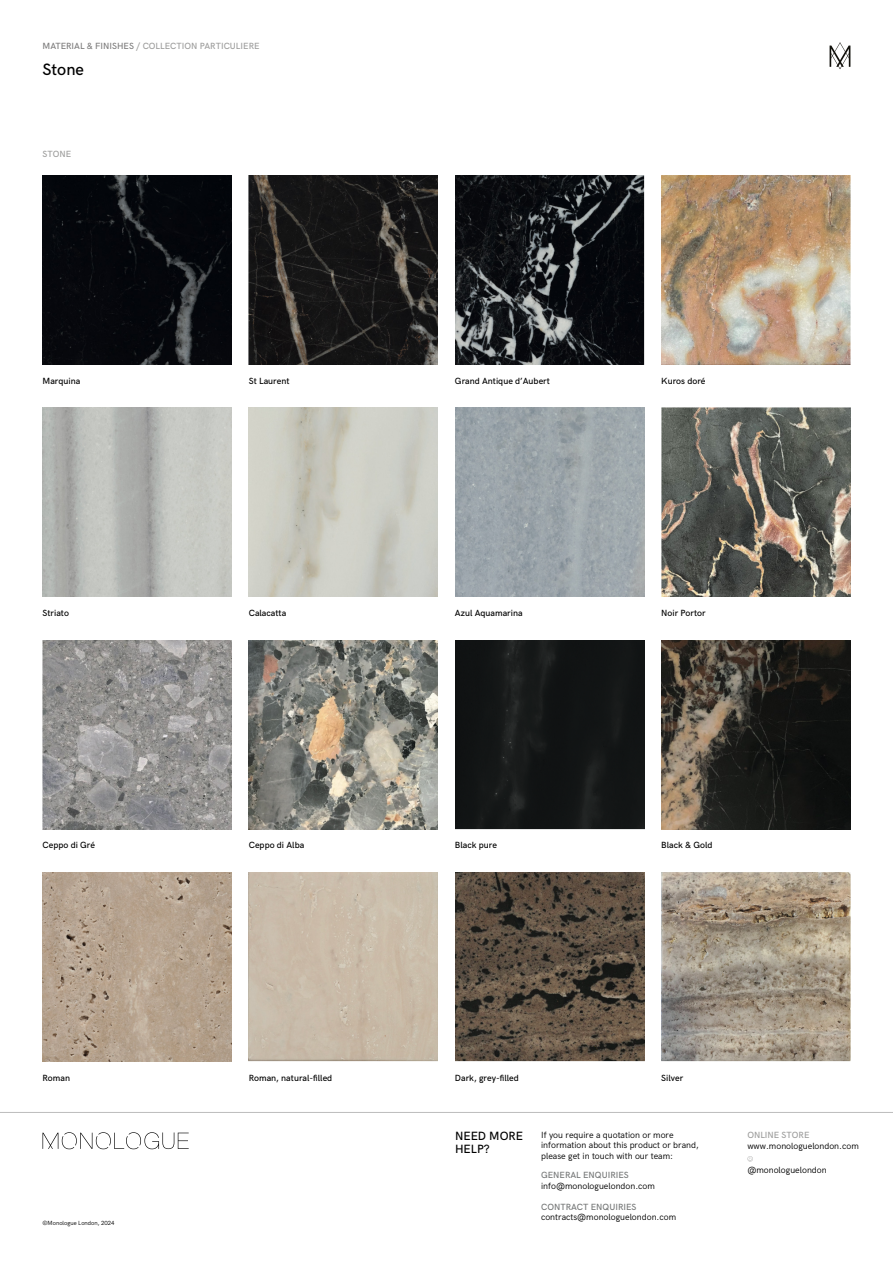
<style>
.page{position:relative;width:893px;height:1263px;background:#fff}
.page>*{position:absolute;margin:0;border:0;box-sizing:border-box;transform-origin:0 0}
.t1{font:500 16.5px "HK Grotesk";color:#000}
.t2{font:500 12px/13.5px "HK Grotesk";color:#000}
.t3{font:9px/10.5px "HK Grotesk";color:#000}
.t4{font:500 9px "HK Grotesk";color:#000}
.t5{font:500 9px "HK Grotesk";color:#9d9d9c}
.t6{font:500 9px "HK Grotesk";color:#757777}
.t7{font:6px "HK Grotesk";color:#000}
.s1{color:#7c7b7b}
</style>
<div class="page">
<svg style="left:747px;top:1156px;width:6px;height:5px"></svg>
<hr style="left:0;top:1112px;width:893px;height:1px;background:#bcbcbc">
<svg style="left:43px;top:1132px;width:146px;height:17px"></svg>
<svg style="left:830px;top:42px;width:20px;height:27px"></svg>
<img style="left:43px;top:175px;width:189px;height:190px">
<img style="left:249px;top:175px;width:189px;height:190px">
<img style="left:455px;top:175px;width:189px;height:190px">
<img style="left:661px;top:175px;width:189px;height:190px">
<img style="left:43px;top:408px;width:189px;height:189px">
<img style="left:43px;top:640px;width:189px;height:189px">
<img style="left:43px;top:872px;width:189px;height:189px">
<img style="left:249px;top:408px;width:189px;height:189px">
<img style="left:249px;top:640px;width:189px;height:189px">
<div style="left:249px;top:872px;width:189px;height:189px;background:#c9bba9"></div>
<img style="left:455px;top:408px;width:189px;height:189px">
<img style="left:455px;top:640px;width:189px;height:189px">
<img style="left:455px;top:872px;width:189px;height:189px">
<img style="left:661px;top:408px;width:189px;height:189px">
<img style="left:661px;top:640px;width:189px;height:189px">
<img style="left:661px;top:872px;width:189px;height:189px">
<p class="t5" style="left:43px;top:39px;width:219px"><span class="s1">MATERIAL &amp; FINISHES</span> / COLLECTION PARTICULIERE</p>
<h1 class="t1" style="left:43px;top:57px;width:43px">Stone</h1>
<p class="t5" style="left:43px;top:147px;width:30px">STONE</p>
<p class="t4" style="left:43px;top:374px;width:39px">Marquina</p>
<p class="t4" style="left:249px;top:374px;width:42px">St Laurent</p>
<p class="t4" style="left:455px;top:374px;width:96px">Grand Antique d’Aubert</p>
<p class="t4" style="left:661px;top:374px;width:46px">Kuros doré</p>
<p class="t4" style="left:43px;top:606px;width:28px">Striato</p>
<p class="t4" style="left:249px;top:606px;width:39px">Calacatta</p>
<p class="t4" style="left:455px;top:606px;width:69px">Azul Aquamarina</p>
<p class="t4" style="left:661px;top:606px;width:46px">Noir Portor</p>
<p class="t4" style="left:43px;top:838px;width:54px">Ceppo di Gré</p>
<p class="t4" style="left:249px;top:838px;width:57px">Ceppo di Alba</p>
<p class="t4" style="left:455px;top:838px;width:44px">Black pure</p>
<p class="t4" style="left:661px;top:838px;width:53px">Black &amp; Gold</p>
<p class="t4" style="left:43px;top:1071px;width:29px">Roman</p>
<p class="t4" style="left:249px;top:1071px;width:85px">Roman, natural-filled</p>
<p class="t4" style="left:455px;top:1071px;width:65px">Dark, grey-filled</p>
<p class="t4" style="left:661px;top:1071px;width:23px">Silver</p>
<p class="t7" style="left:43px;top:1218px;width:74px">©Monologue London, 2024</p>
<p class="t3" style="left:541px;top:1128px;width:134px">If you require a quotation or more</p>
<p class="t5" style="left:747px;top:1128px;width:64px">ONLINE STORE</p>
<p class="t3" style="left:541px;top:1139px;width:159px">information about this product or brand, please get in touch with our team:</p>
<h2 class="t2" style="left:455px;top:1128px;width:70px">NEED MORE<br>HELP?</h2>
<p class="t3" style="left:747px;top:1140px;width:113px">www.monologuelondon.com</p>
<p class="t3" style="left:747px;top:1164px;width:81px">@monologuelondon</p>
<p class="t6" style="left:541px;top:1200px;width:97px">CONTRACT ENQUIRIES</p>
<p class="t3" style="left:541px;top:1211px;width:137px">contracts@monologuelondon.com</p>
<p class="t6" style="left:541px;top:1168px;width:89px">GENERAL ENQUIRIES</p>
<p class="t3" style="left:541px;top:1180px;width:115px">info@monologuelondon.com</p>
</div>
